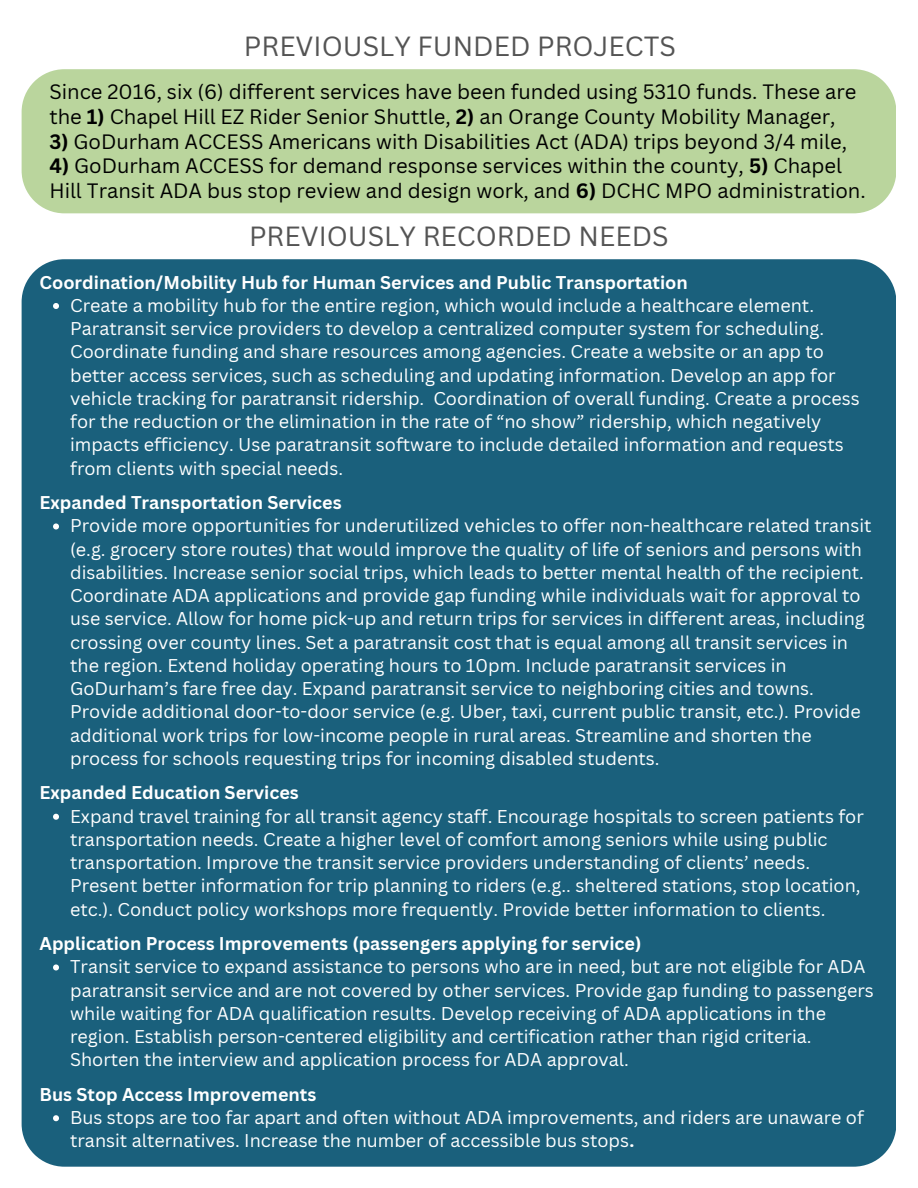
<style>
.page{position:relative;width:918px;height:1188px;background:#fff}
.page>*{position:absolute;margin:0;border:0;box-sizing:border-box;transform-origin:0 0}
.t1{font:27px "Canva Sans";color:#545454}
.t2{font:20.25px/24.8px "Canva Sans";color:#000}
.t3{font:18px/23.2px "Canva Sans";color:#fff}
.t4{font:700 18px "Canva Sans";color:#fff}
.s1{font-weight:700}
</style>
<div class="page">
<div style="left:22px;top:69px;width:874px;height:144px;background:#bad59d"></div>
<div style="left:22px;top:259px;width:874px;height:908px;background:#1a607c"></div>
<svg style="left:53px;top:303px;width:6px;height:6px"></svg>
<svg style="left:53px;top:523px;width:6px;height:6px"></svg>
<svg style="left:53px;top:814px;width:6px;height:6px"></svg>
<svg style="left:53px;top:964px;width:6px;height:6px"></svg>
<svg style="left:53px;top:1115px;width:6px;height:6px"></svg>
<h1 class="t1" style="left:244px;top:27px;width:434px">PREVIOUSLY FUNDED PROJECTS</h1>
<h2 class="t2" style="left:49px;top:79px;width:809px">Since 2016, six (6) different services have been funded using 5310 funds. These are the <span class="s1">1)</span> Chapel Hill EZ Rider Senior Shuttle, <span class="s1">2)</span> an Orange County Mobility Manager,</h2>
<h2 class="t2" style="left:49px;top:128px;width:799px"><span class="s1">3)</span> GoDurham ACCESS Americans with Disabilities Act (ADA) trips beyond 3/4 mile,</h2>
<h2 class="t2" style="left:49px;top:153px;width:818px"><span class="s1">4)</span> GoDurham ACCESS for demand response services within the county, <span class="s1">5)</span> Chapel<br>Hill Transit ADA bus stop review and design work, and <span class="s1">6)</span> DCHC MPO administration.</h2>
<h1 class="t1" style="left:249px;top:217px;width:421px">PREVIOUSLY RECORDED NEEDS</h1>
<h3 class="t4" style="left:40px;top:270px;width:650px">Coordination/Mobility Hub for Human Services and Public Transportation</h3>
<p class="t3" style="left:70px;top:293px;width:791px">Create a mobility hub for the entire region, which would include a healthcare element.<br>Paratransit service providers to develop a centralized computer system for scheduling.<br>Coordinate funding and share resources among agencies. Create a website or an app to better access services, such as scheduling and updating information. Develop an app for vehicle tracking for paratransit ridership. Coordination of overall funding. Create a process for the reduction or the elimination in the rate of “no show” ridership, which negatively impacts efficiency. Use paratransit software to include detailed information and requests from clients with special needs.</p>
<h3 class="t4" style="left:40px;top:490px;width:304px">Expanded Transportation Services</h3>
<p class="t3" style="left:70px;top:514px;width:803px">Provide more opportunities for underutilized vehicles to offer non-healthcare related transit (e.g. grocery store routes) that would improve the quality of life of seniors and persons with disabilities. Increase senior social trips, which leads to better mental health of the recipient.<br>Coordinate ADA applications and provide gap funding while individuals wait for approval to use service. Allow for home pick-up and return trips for services in different areas, including crossing over county lines. Set a paratransit cost that is equal among all transit services in the region. Extend holiday operating hours to 10pm. Include paratransit services in GoDurham’s fare free day. Expand paratransit service to neighboring cities and towns.<br>Provide additional door-to-door service (e.g. Uber, taxi, current public transit, etc.). Provide additional work trips for low-income people in rural areas. Streamline and shorten the process for schools requesting trips for incoming disabled students.</p>
<h3 class="t4" style="left:40px;top:780px;width:261px">Expanded Education Services</h3>
<p class="t3" style="left:70px;top:804px;width:795px">Expand travel training for all transit agency staff. Encourage hospitals to screen patients for transportation needs. Create a higher level of comfort among seniors while using public transportation. Improve the transit service providers understanding of clients’ needs.<br>Present better information for trip planning to riders (e.g.. sheltered stations, stop location, etc.). Conduct policy workshops more frequently. Provide better information to clients.</p>
<h3 class="t4" style="left:40px;top:931px;width:603px">Application Process Improvements (passengers applying for service)</h3>
<p class="t3" style="left:70px;top:955px;width:805px">Transit service to expand assistance to persons who are in need, but are not eligible for ADA paratransit service and are not covered by other services. Provide gap funding to passengers while waiting for ADA qualification results. Develop receiving of ADA applications in the region. Establish person-centered eligibility and certification rather than rigid criteria.<br>Shorten the interview and application process for ADA approval.</p>
<h3 class="t4" style="left:40px;top:1082px;width:278px">Bus Stop Access Improvements</h3>
<p class="t3" style="left:70px;top:1106px;width:795px">Bus stops are too far apart and often without ADA improvements, and riders are unaware of transit alternatives. Increase the number of accessible bus stops<span class="s1">.</span></p>
</div>
